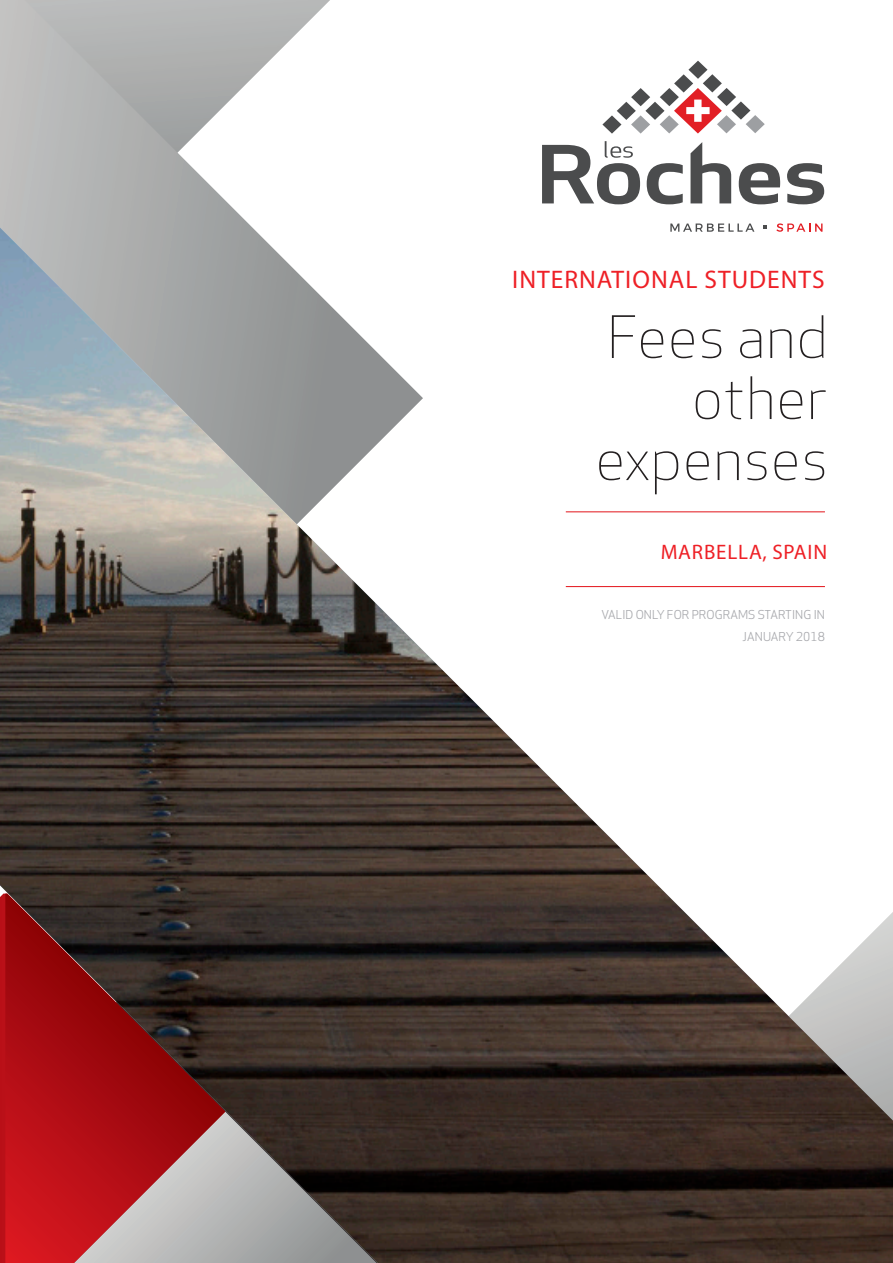
<style>
.page{position:relative;width:893px;height:1263px;background:#fff}
.page>*{position:absolute;margin:0;border:0;box-sizing:border-box;transform-origin:0 0}
.t1{font:300 57px/61.1px "Apex New";letter-spacing:.025em;color:#231f20;text-align:right}
.t2{font:25.5px "Myriad Pro";letter-spacing:.04em;color:#ee2026}
.t3{font:21px "Myriad Pro";letter-spacing:.04em;color:#ee2026}
.t4{font:12px/22.4px "Apex New";letter-spacing:.01em;color:#a8a9ad;text-align:right}
</style>
<div class="page">
<svg style="left:0;top:0;width:330px;height:227px"></svg>
<svg style="left:647px;top:163px;width:36px;height:41px"></svg>
<svg style="left:739px;top:163px;width:41px;height:41px"></svg>
<svg style="left:787px;top:163px;width:37px;height:41px"></svg>
<svg style="left:542px;top:141px;width:98px;height:63px"></svg>
<svg style="left:690px;top:142px;width:41px;height:61px"></svg>
<svg style="left:602px;top:61px;width:163px;height:73px"></svg>
<svg style="left:670px;top:224px;width:83px;height:3px"></svg>
<svg style="left:777px;top:223px;width:45px;height:4px"></svg>
<img style="left:0;top:227px;width:893px;height:1036px">
<svg style="left:225px;top:1111px;width:152px;height:152px;background:#6b6764"></svg>
<div style="left:0;top:893px;width:5px;height:370px;background:#ba1018"></div>
<svg style="left:5px;top:893px;width:220px;height:370px;background:#8d292c"></svg>
<h2 class="t2" style="left:512px;top:263px;width:314px">INTERNATIONAL STUDENTS</h2>
<h1 class="t1" style="left:596px;top:307px;width:233px">Fees and other expenses</h1>
<h3 class="t3" style="left:661px;top:539px;width:168px">MARBELLA, SPAIN</h3>
<p class="t4" style="left:601px;top:604px;width:225px">VALID ONLY FOR PROGRAMS STARTING IN<br>JANUARY 2018</p>
</div>
